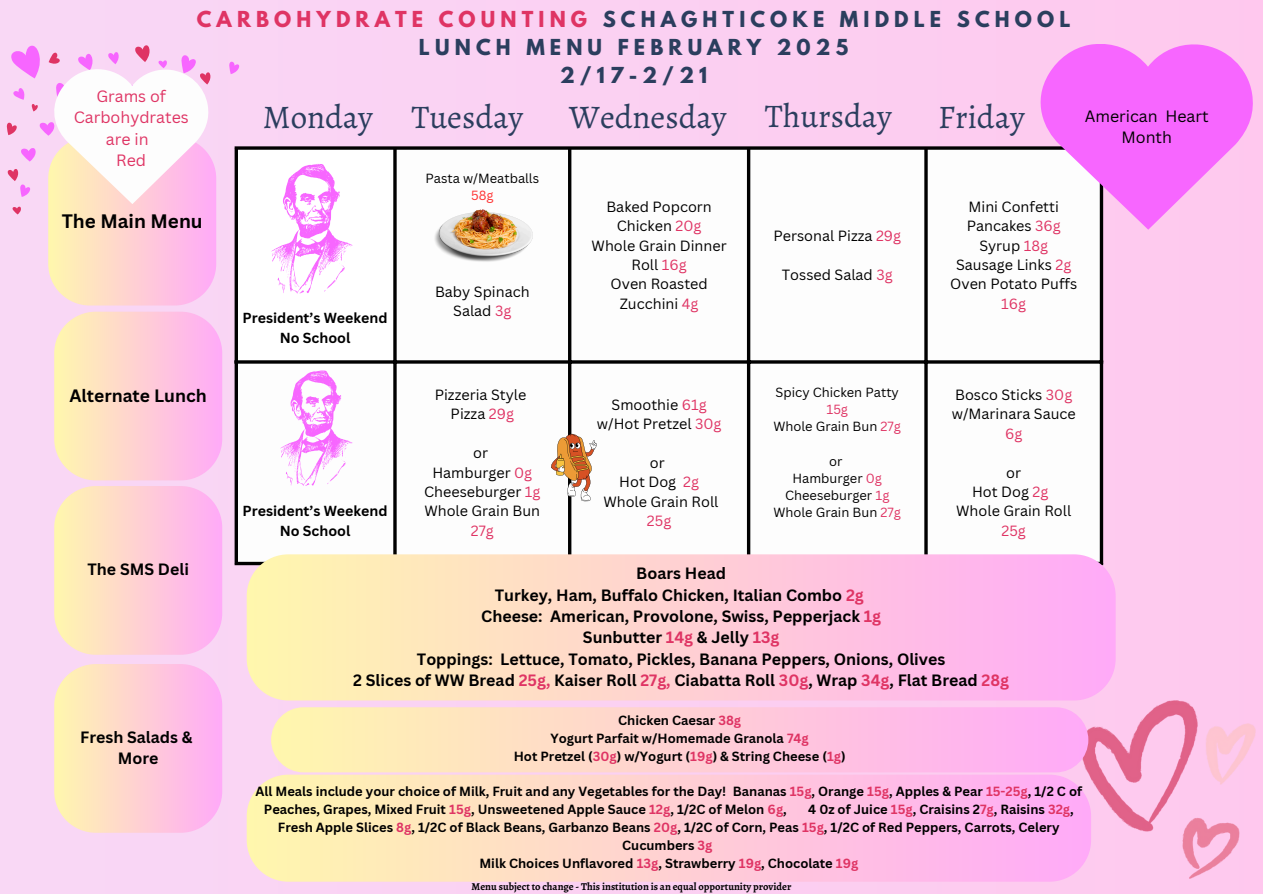
<style>
.page{position:relative;width:1263px;height:894px;background:#fff}
.page>*{position:absolute;margin:0;border:0;box-sizing:border-box;transform-origin:0 0}
.t1{font:33px "Alegreya";color:#2b3e5e}
.t2{font:700 19.5px/28.2px "League Spartan";letter-spacing:.265em;color:#2b3e5e;text-align:center}
.t3{font:700 18.9px "Canva Sans";color:#000}
.t4{font:700 17.4px "Canva Sans";color:#000}
.t5{font:700 15.9px/21.3px "Canva Sans";color:#000;text-align:center}
.t6{font:15.9px/21.3px "Canva Sans";color:#df3464;text-align:center}
.t7{font:15.9px/21.3px "Canva Sans";color:#000;text-align:center}
.t8{font:14.4px/19.4px "Canva Sans";color:#000;text-align:center}
.t9{font:700 14.1px/19.5px "Canva Sans";color:#000;text-align:center}
.t10{font:700 12.9px/18px "Canva Sans";color:#000;text-align:center}
.t11{font:12.9px/17.2px "Canva Sans";color:#000;text-align:center}
.t12{font:700 10.5px "Alegreya";color:#000}
.s1{color:#df3464}
.s2{color:#ff3131}
</style>
<div class="page">
<div style="left:0;top:0;width:1263px;height:893px;background:#fbd0f2"></div>
<div style="left:238px;top:150px;width:862px;height:411px;background:#fdfdfd"></div>
<hr style="left:235px;top:150px;width:3px;height:411px;background:#000">
<svg style="left:393px;top:150px;width:4px;height:404px;fill:#000"></svg>
<hr style="left:568px;top:150px;width:3px;height:411px;background:#000">
<hr style="left:747px;top:150px;width:3px;height:411px;background:#000">
<svg style="left:924px;top:150px;width:4px;height:404px;fill:#000"></svg>
<hr style="left:1100px;top:150px;width:3px;height:411px;background:#000">
<svg style="left:235px;top:146px;width:806px;height:4px;fill:#000"></svg>
<hr style="left:235px;top:360px;width:868px;height:3px;background:#000">
<svg style="left:229px;top:62px;width:10px;height:12px"></svg>
<svg style="left:1041px;top:44px;width:212px;height:186px"></svg>
<img style="left:1080px;top:700px;width:175px;height:178px">
<svg style="left:54px;top:311px;width:168px;height:169px"></svg>
<svg style="left:54px;top:486px;width:168px;height:168px"></svg>
<svg style="left:54px;top:664px;width:168px;height:168px"></svg>
<svg style="left:247px;top:554px;width:868px;height:146px"></svg>
<div style="left:271px;top:707px;width:817px;height:65px;background:linear-gradient(to right,#fff7ad,#ffaaf8);border-radius:33px"></div>
<svg style="left:271px;top:164px;width:81px;height:129px"></svg>
<svg style="left:280px;top:370px;width:72px;height:116px"></svg>
<img style="left:434px;top:209px;width:99px;height:53px">
<svg style="left:551px;top:433px;width:46px;height:68px"></svg>
<svg style="left:7px;top:45px;width:209px;height:260px"></svg>
<svg style="left:247px;top:774px;width:844px;height:107px"></svg>
<h4 class="t6" style="left:74px;top:85px;width:117px">Grams of<br>Carbohydrates are in<br>Red</h4>
<p class="t2" style="left:197px;top:7px;width:875px"><span class="s1">CARBOHYDRATE COUNTING</span> SCHAGHTICOKE MIDDLE SCHOOL<br>LUNCH MENU FEBRUARY 2025<br>2/17-2/21</p>
<p class="t1" style="left:263px;top:94px;width:112px">Monday</p>
<p class="t1" style="left:411px;top:94px;width:113px">Tuesday</p>
<p class="t1" style="left:569px;top:94px;width:159px">Wednesday</p>
<h6 class="t1" style="left:765px;top:93px;width:129px">Thursday</h6>
<p class="t1" style="left:938px;top:94px;width:88px">Friday</p>
<p class="t3" style="left:62px;top:208px;width:143px">The Main Menu</p>
<h6 class="t9" style="left:243px;top:308px;width:146px">President’s Weekend<br>No School</h6>
<h2 class="t11" style="left:425px;top:169px;width:115px">Pasta w/Meatballs<br><span class="s2">58g</span></h2>
<h5 class="t8" style="left:435px;top:282px;width:96px">Baby Spinach<br>Salad <span class="s1">3g</span></h5>
<p class="t8" style="left:606px;top:196px;width:107px">Baked Popcorn<br>Chicken <span class="s1">20g</span></p>
<h5 class="t8" style="left:592px;top:235px;width:137px">Whole Grain Dinner<br>Roll <span class="s1">16g</span></h5>
<h1 class="t8" style="left:611px;top:274px;width:99px">Oven Roasted<br>Zucchini <span class="s1">4g</span></h1>
<h1 class="t8" style="left:773px;top:226px;width:129px">Personal Pizza <span class="s1">29g</span></h1>
<h1 class="t8" style="left:782px;top:264px;width:112px">Tossed Salad <span class="s1">3g</span></h1>
<h1 class="t8" style="left:967px;top:196px;width:95px;text-align:left">Mini Confetti<br>Pancakes <span class="s1">36g</span></h1>
<h1 class="t8" style="left:979px;top:235px;width:70px">Syrup <span class="s1">18g</span></h1>
<h3 class="t8" style="left:956px;top:255px;width:117px">Sausage Links <span class="s1">2g</span></h3>
<p class="t8" style="left:950px;top:274px;width:129px">Oven Potato Puffs<br><span class="s1">16g</span></p>
<p class="t7" style="left:1085px;top:105px;width:125px">American Heart<br>Month</p>
<p class="t4" style="left:69px;top:383px;width:139px">Alternate Lunch</p>
<p class="t5" style="left:87px;top:558px;width:103px">The SMS Deli</p>
<p class="t5" style="left:80px;top:725px;width:114px">Fresh Salads &amp;<br>More</p>
<p class="t9" style="left:243px;top:500px;width:146px">President’s Weekend<br>No School</p>
<p class="t8" style="left:435px;top:384px;width:93px">Pizzeria Style</p>
<p class="t8" style="left:451px;top:404px;width:65px">Pizza <span class="s1">29g</span></p>
<p class="t8" style="left:473px;top:442px;width:16px">or</p>
<p class="t8" style="left:424px;top:462px;width:118px">Hamburger <span class="s1">0g<br></span>Cheeseburger <span class="s1">1g<br></span>Whole Grain Bun<br><span class="s1">27g</span></p>
<p class="t8" style="left:597px;top:394px;width:126px">Smoothie <span class="s1">61g </span>w/Hot Pretzel <span class="s1">30g</span></p>
<p class="t8" style="left:650px;top:452px;width:16px">or</p>
<p class="t8" style="left:619px;top:472px;width:81px">Hot Dog <span class="s1">2g</span></p>
<p class="t8" style="left:603px;top:491px;width:116px">Whole Grain Roll<br><span class="s1">25g</span></p>
<p class="t11" style="left:775px;top:383px;width:125px">Spicy Chicken Patty<br><span class="s1">15g</span></p>
<p class="t11" style="left:773px;top:417px;width:129px">Whole Grain Bun <span class="s1">27g</span></p>
<p class="t11" style="left:829px;top:452px;width:15px">or</p>
<p class="t11" style="left:773px;top:469px;width:129px">Hamburger <span class="s1">0g<br></span>Cheeseburger <span class="s1">1g<br></span>Whole Grain Bun <span class="s1">27g</span></p>
<p class="t8" style="left:952px;top:384px;width:125px">Bosco Sticks <span class="s1">30g </span>w/Marinara Sauce<br><span class="s1">6g</span></p>
<p class="t8" style="left:1006px;top:462px;width:16px">or</p>
<p class="t8" style="left:972px;top:481px;width:78px">Hot Dog <span class="s1">2g</span></p>
<p class="t8" style="left:956px;top:501px;width:116px">Whole Grain Roll<br><span class="s1">25g</span></p>
<p class="t5" style="left:353px;top:562px;width:657px">Boars Head<br>Turkey, Ham, Buffalo Chicken, Italian Combo <span class="s1">2g<br></span>Cheese: American, Provolone, Swiss, Pepperjack <span class="s1">1g<br></span>Sunbutter <span class="s1">14g</span> &amp; Jelly <span class="s1">13g<br></span>Toppings: Lettuce, Tomato, Pickles, Banana Peppers, Onions, Olives<br>2 Slices of WW Bread <span class="s1">25g,</span> Kaiser Roll <span class="s1">27g,</span> Ciabatta Roll <span class="s1">30g</span>, Wrap <span class="s1">34g</span>, Flat Bread <span class="s1">28g</span></p>
<p class="t10" style="left:514px;top:711px;width:333px">Chicken Caesar <span class="s1">38g<br></span>Yogurt Parfait w/Homemade Granola <span class="s1">74g<br></span>Hot Pretzel (<span class="s1">30g</span>) w/Yogurt (<span class="s1">19g</span>) &amp; String Cheese (<span class="s1">1g</span>)</p>
<h4 class="t10" style="left:264px;top:781px;width:820px;text-align:left;text-indent:-8px">All Meals include your choice of Milk, Fruit and any Vegetables for the Day! Bananas <span class="s1">15g</span>, Orange <span class="s1">15g</span>, Apples &amp; Pear <span class="s1">15-25g</span>, 1/2 C of<br>Peaches, Grapes, Mixed Fruit <span class="s1">15g</span>, Unsweetened Apple Sauce <span class="s1">12g</span>, 1/2C of Melon <span class="s1">6g</span>,</h4>
<h4 class="t10" style="left:808px;top:799px;width:267px">4 0z of Juice <span class="s1">15g</span>, Craisins 2<span class="s1">7g</span>, Raisins <span class="s1">32g</span>,</h4>
<h4 class="t10" style="left:278px;top:817px;width:783px">Fresh Apple Slices <span class="s1">8g</span>, 1/2C of Black Beans, Garbanzo Beans <span class="s1">20g</span>, 1/2C of Corn, Peas <span class="s1">15g</span>, 1/2C of Red Peppers, Carrots, Celery</h4>
<h4 class="t10" style="left:622px;top:835px;width:92px">Cucumbers <span class="s1">3g</span></h4>
<h4 class="t10" style="left:479px;top:853px;width:380px">Milk Choices Unflavored <span class="s1">13g</span>, Strawberry <span class="s1">19g</span>, Chocolate <span class="s1">19g</span></h4>
<p class="t12" style="left:472px;top:879px;width:321px">Menu subject to change - This institution is an equal opportunity provider</p>
</div>
